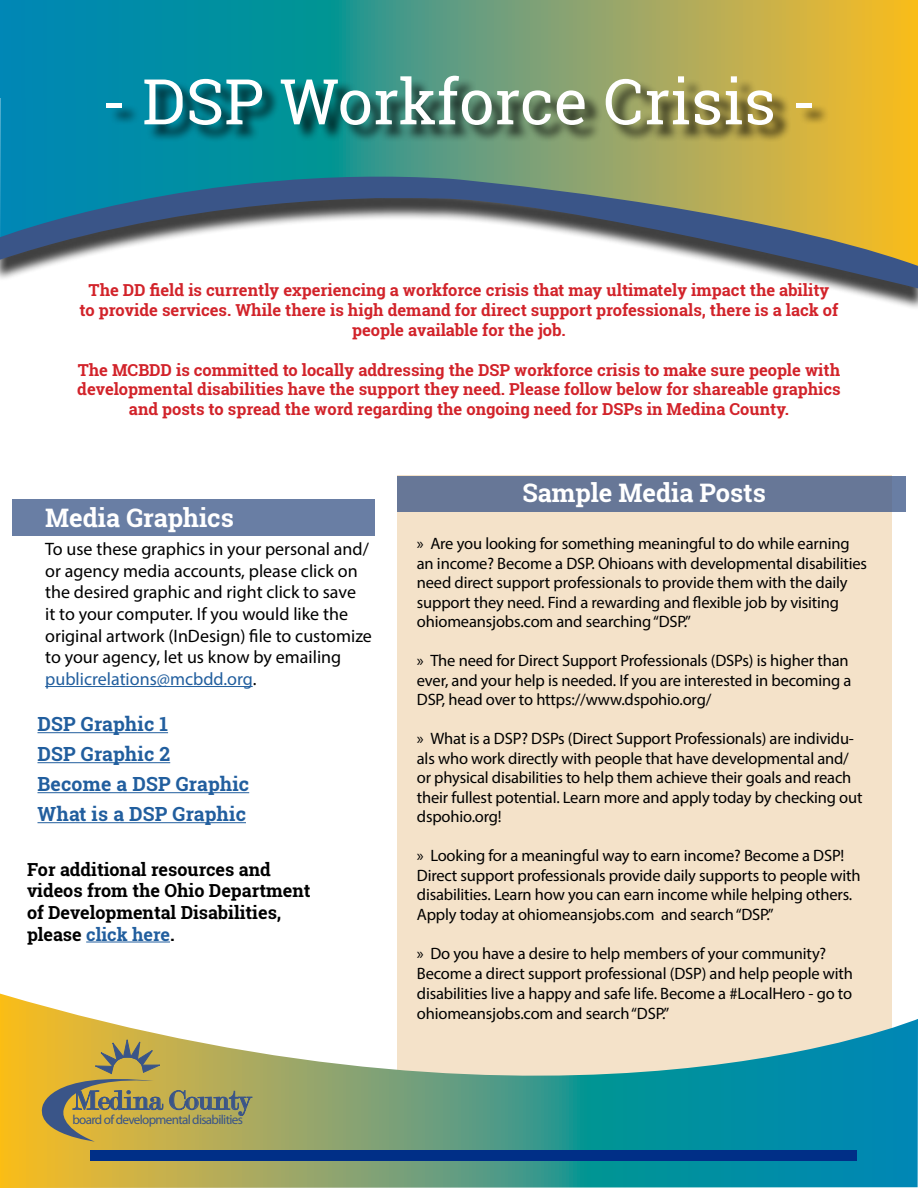
<style>
.page{position:relative;width:918px;height:1188px;background:#fff}
.page>*{position:absolute;margin:0;border:0;box-sizing:border-box;transform-origin:0 0}
.t1{font:63px "Roboto Slab";color:#fff}
.t2{font:28.65px "Modern";letter-spacing:-.025em;color:#3a5588;scale:1.08 1}
.t3{font:700 25.5px "Roboto Slab";color:#fff}
.t4{font:700 19.5px/30px "Roboto Slab";letter-spacing:.01em;color:#215e9e}
.t5{font:18px/21.6px "Myriad Pro";color:#000}
.t6{font:700 18px/21.6px "Roboto Slab";color:#000}
.t7{font:16.5px/19.5px "Myriad Pro";letter-spacing:-.01em;color:#000}
.t8{font:700 16.5px/19.8px "Roboto Slab";color:#d2232a;text-align:center}
.t9{font:13.2px "Myriad";letter-spacing:-.05em;color:#3a5588}
.s1{color:#215e9e}
</style>
<div class="page">
<div style="left:397px;top:475px;width:494px;height:608px;background:#f4e2c9"></div>
<svg style="left:0;top:97px;width:918px;height:66px;background:#629e79"></svg>
<svg style="left:0;top:994px;width:918px;height:194px"></svg>
<svg style="left:0;top:0;width:918px;height:97px;background:#5d9d7c"></svg>
<div style="left:90px;top:1151px;width:767px;height:10px;background:#002f87"></div>
<div style="left:397px;top:476px;width:509px;height:36px;background:#677797"></div>
<div style="left:12px;top:499px;width:363px;height:37px;background:#697ea4"></div>
<svg style="left:38px;top:1035px;width:214px;height:107px;background:#bba855"></svg>
<svg style="left:0;top:163px;width:918px;height:125px"></svg>
<div style="left:110px;top:78px;width:720px;height:65px;background:#000;opacity:.75"></div>
<hr style="left:45px;top:686px;width:208px;height:1px;background:#215e9e">
<hr style="left:38px;top:732px;width:130px;height:1px;background:#215e9e">
<hr style="left:38px;top:762px;width:132px;height:1px;background:#215e9e">
<hr style="left:38px;top:792px;width:211px;height:1px;background:#215e9e">
<hr style="left:38px;top:822px;width:208px;height:1px;background:#215e9e">
<hr style="left:86px;top:942px;width:84px;height:1px;background:#215e9e">
<h1 class="t1" style="left:102px;top:58px;width:716px">- DSP Workforce Crisis -</h1>
<p class="t8" style="left:80px;top:280px;width:760px">The DD field is currently experiencing a workforce crisis that may ultimately impact the ability to provide services. While there is high demand for direct support professionals, there is a lack of people available for the job.</p>
<p class="t8" style="left:77px;top:360px;width:765px">The MCBDD is committed to locally addressing the DSP workforce crisis to make sure people with developmental disabilities have the support they need. Please follow below for shareable graphics and posts to spread the word regarding the ongoing need for DSPs in Medina County.</p>
<h3 class="t3" style="left:45px;top:500px;width:190px">Media Graphics</h3>
<p class="t5" style="left:45px;top:538px;width:328px">To use these graphics in your personal and/ or agency media accounts, please click on the desired graphic and right click to save<br>it to your computer. If you would like the original artwork (InDesign) file to customize to your agency, let us know by emailing <span class="s1">publicrelations@mcbdd.org</span>.</p>
<p class="t4" style="left:38px;top:709px;width:213px">DSP Graphic 1<br>DSP Graphic 2<br>Become a DSP Graphic<br>What is a DSP Graphic</p>
<p class="t6" style="left:27px;top:858px;width:285px">For additional resources and videos from the Ohio Department of Developmental Disabilities, please <span class="s1">click here</span>.</p>
<h2 class="t2" style="left:72px;top:1086px;width:168px">Medina County</h2>
<p class="t9" style="left:72px;top:1113px;width:172px">board of developmental disabilities</p>
<h3 class="t3" style="left:522px;top:475px;width:245px">Sample Media Posts</h3>
<p class="t7" style="left:417px;top:534px;width:452px">» Are you looking for something meaningful to do while earning an income? Become a DSP. Ohioans with developmental disabilities need direct support professionals to provide them with the daily support they need. Find a rewarding and flexible job by visiting ohiomeansjobs.com and searching “DSP.”</p>
<p class="t7" style="left:417px;top:651px;width:436px">» The need for Direct Support Professionals (DSPs) is higher than ever, and your help is needed. If you are interested in becoming a<br>DSP, head over to https://www.dspohio.org/</p>
<p class="t7" style="left:417px;top:729px;width:447px">» What is a DSP? DSPs (Direct Support Professionals) are individu&shy;als who work directly with people that have developmental and/ or physical disabilities to help them achieve their goals and reach their fullest potential. Learn more and apply today by checking out dspohio.org!</p>
<p class="t7" style="left:417px;top:846px;width:445px">» Looking for a meaningful way to earn income? Become a DSP!<br>Direct support professionals provide daily supports to people with disabilities. Learn how you can earn income while helping others.<br>Apply today at ohiomeansjobs.com and search “DSP.”</p>
<p class="t7" style="left:417px;top:944px;width:438px">» Do you have a desire to help members of your community?<br>Become a direct support professional (DSP) and help people with disabilities live a happy and safe life. Become a #LocalHero - go to ohiomeansjobs.com and search “DSP.”</p>
</div>
